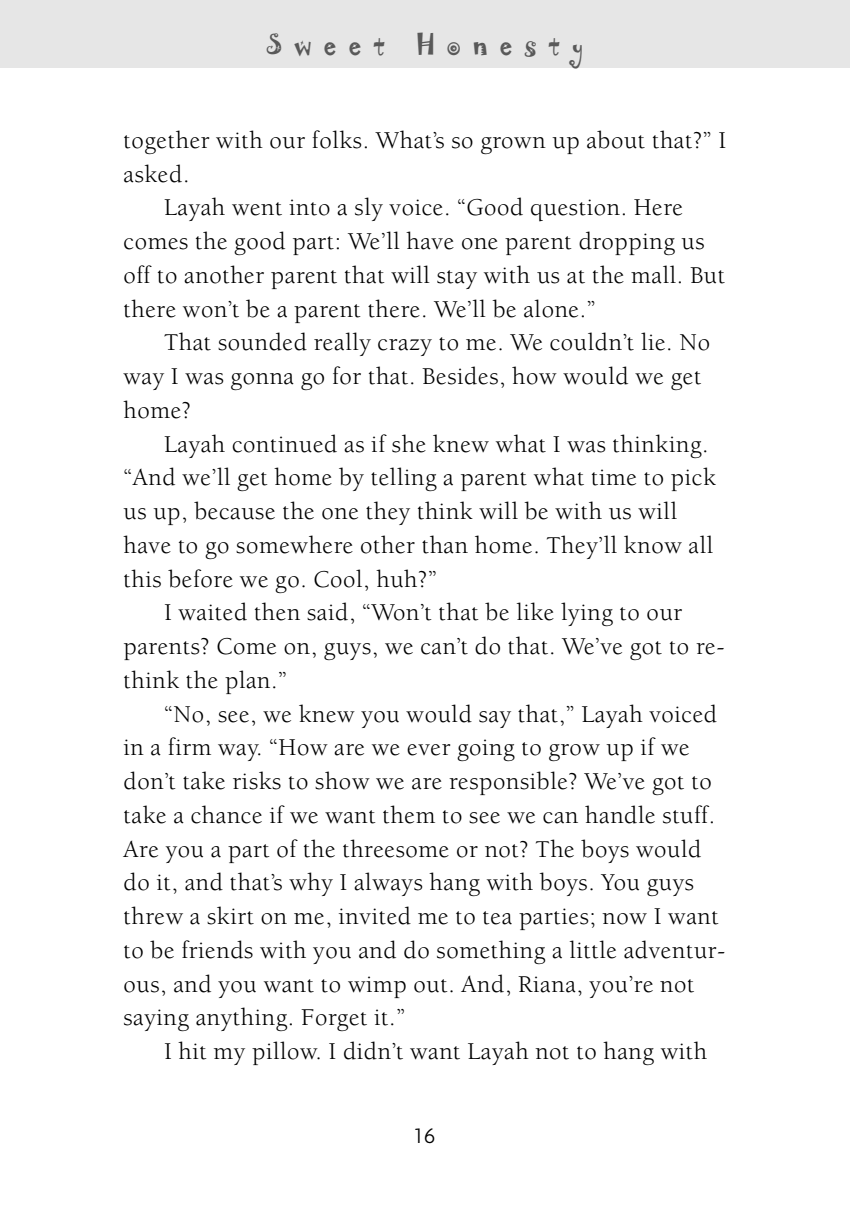
<style>
.page{position:relative;width:852px;height:1219px;background:#fff}
.page>*{position:absolute;margin:0;border:0;box-sizing:border-box;transform-origin:0 0}
.t1{font:24.75px "Berkeley";letter-spacing:.025em;color:#000}
.t2{font:22.5px "Laughin Plain";letter-spacing:.555em;color:#595959}
.t3{font:300 22.5px "Agenda";color:#000}
</style>
<div class="page">
<div style="left:0;top:0;width:850px;height:68px;background:#e6e6e6"></div>
<p class="t2" style="left:267px;top:34px;width:119px">Sweet</p>
<p class="t2" style="left:416px;top:34px;width:168px">Honesty</p>
<p class="t1" style="left:123px;top:130px;width:604px">together with our folks. What’s so grown up about that?” I</p>
<p class="t1" style="left:123px;top:164px;width:67px">asked.</p>
<p class="t1" style="left:164px;top:198px;width:521px">Layah went into a sly voice. “Good question. Here</p>
<p class="t1" style="left:123px;top:232px;width:582px">comes the good part: We’ll have one parent dropping us</p>
<p class="t1" style="left:123px;top:265px;width:603px">off to another parent that will stay with us at the mall. But</p>
<p class="t1" style="left:123px;top:299px;width:473px">there won’t be a parent there. We’ll be alone.”</p>
<p class="t1" style="left:164px;top:333px;width:548px">That sounded really crazy to me. We couldn’t lie. No</p>
<p class="t1" style="left:123px;top:367px;width:579px">way I was gonna go for that. Besides, how would we get</p>
<p class="t1" style="left:123px;top:400px;width:69px">home?</p>
<p class="t1" style="left:164px;top:434px;width:546px">Layah continued as if she knew what I was thinking.</p>
<p class="t1" style="left:123px;top:468px;width:594px">“And we’ll get home by telling a parent what time to pick</p>
<p class="t1" style="left:123px;top:502px;width:555px">us up, because the one they think will be with us will</p>
<p class="t1" style="left:123px;top:535px;width:591px">have to go somewhere other than home. They’ll know all</p>
<p class="t1" style="left:123px;top:569px;width:315px">this before we go. Cool, huh?”</p>
<p class="t1" style="left:164px;top:603px;width:520px">I waited then said, “Won’t that be like lying to our</p>
<p class="t1" style="left:123px;top:637px;width:602px">parents? Come on, guys, we can’t do that. We’ve got to re-</p>
<p class="t1" style="left:123px;top:670px;width:165px">think the plan.”</p>
<p class="t1" style="left:164px;top:704px;width:555px">“No, see, we knew you would say that,” Layah voiced</p>
<p class="t1" style="left:123px;top:738px;width:568px">in a firm way. “How are we ever going to grow up if we</p>
<p class="t1" style="left:123px;top:772px;width:590px">don’t take risks to show we are responsible? We’ve got to</p>
<p class="t1" style="left:123px;top:805px;width:593px">take a chance if we want them to see we can handle stuff.</p>
<p class="t1" style="left:123px;top:839px;width:579px">Are you a part of the threesome or not? The boys would</p>
<p class="t1" style="left:123px;top:873px;width:572px">do it, and that’s why I always hang with boys. You guys</p>
<p class="t1" style="left:123px;top:907px;width:597px">threw a skirt on me, invited me to tea parties; now I want</p>
<p class="t1" style="left:123px;top:940px;width:603px">to be friends with you and do something a little adventur-</p>
<p class="t1" style="left:123px;top:974px;width:572px">ous, and you want to wimp out. And, Riana, you’re not</p>
<p class="t1" style="left:123px;top:1008px;width:283px">saying anything. Forget it.”</p>
<p class="t1" style="left:164px;top:1042px;width:544px">I hit my pillow. I didn’t want Layah not to hang with</p>
<p class="t3" style="left:415px;top:1126px;width:22px">16</p>
</div>
